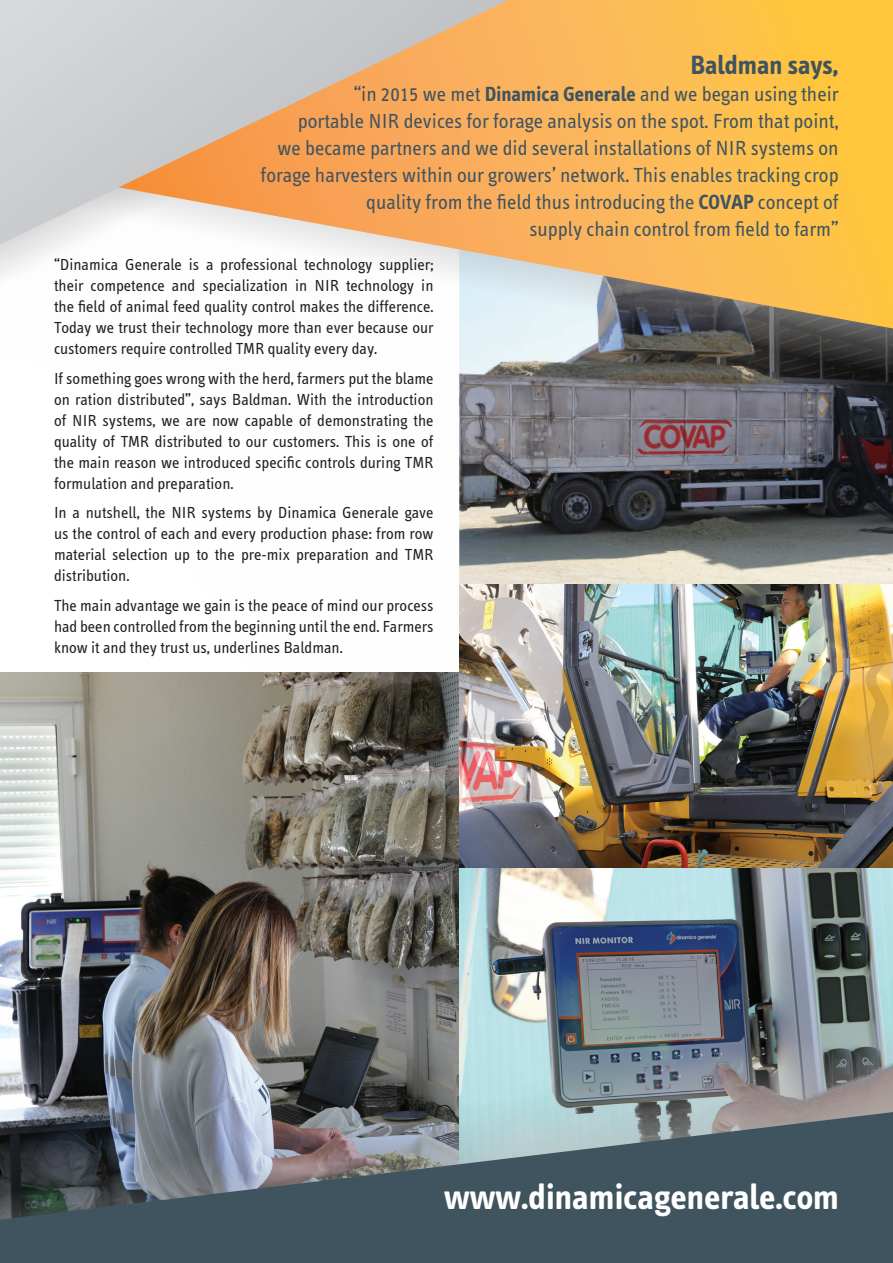
<style>
.page{position:relative;width:893px;height:1263px;background:#fff}
.page>*{position:absolute;margin:0;border:0;box-sizing:border-box;transform-origin:0 0}
.t1{font:700 36px "Info Text";color:#fff}
.t2{font:700 27px "Info Text";color:#405460}
.t3{font:21px/27px "Info Text";color:#405460;text-align:right}
.t4{font:16.5px/21px "Info Text";color:#231f20;text-align:justify}
.s1{font-family:"Info Text Normal Caps"}
.s2{font-weight:700}
</style>
<div class="page">
<img style="left:0;top:816px;width:459px;height:111px">
<img style="left:459px;top:816px;width:434px;height:48px">
<img style="left:459px;top:864px;width:434px;height:63px">
<img style="left:0;top:328px;width:893px;height:488px">
<img style="left:0;top:927px;width:893px;height:144px">
<svg style="left:0;top:1071px;width:893px;height:192px;background:#5d6b73"></svg>
<svg style="left:0;top:0;width:893px;height:328px"></svg>
<svg style="left:0;top:0;width:508px;height:244px;background:#e1c0a1"></svg>
<p class="t2" style="left:691px;top:50px;width:150px">Baldman says,</p>
<p class="t3" style="left:261px;top:81px;width:580px">“in <span class="s1">2015</span> we met <span class="s2">Dinamica Generale</span> and we began using their<br>portable NIR devices for forage analysis on the spot. From that point,<br>we became partners and we did several installations of NIR systems on forage harvesters within our growers’ network. This enables tracking crop quality from the field thus introducing the <span class="s2">COVAP</span> concept of<br>supply chain control from field to farm”</p>
<p class="t4" style="left:54px;top:255px;width:381px">“Dinamica Generale is a professional technology supplier; their competence and specialization in NIR technology in the field of animal feed quality control makes the difference.<br>Today we trust their technology more than ever because our customers require controlled TMR quality every day.</p>
<p class="t4" style="left:54px;top:368px;width:381px">If something goes wrong with the herd, farmers put the blame on ration distributed”, says Baldman. With the introduction of NIR systems, we are now capable of demonstrating the quality of TMR distributed to our customers. This is one of the main reason we introduced specific controls during TMR formulation and preparation.</p>
<p class="t4" style="left:54px;top:503px;width:381px">In a nutshell, the NIR systems by Dinamica Generale gave us the control of each and every production phase: from row material selection up to the pre-mix preparation and TMR distribution.</p>
<p class="t4" style="left:54px;top:595px;width:381px">The main advantage we gain is the peace of mind our process had been controlled from the beginning until the end. Farmers know it and they trust us, underlines Baldman.</p>
<p class="t1" style="left:444px;top:1176px;width:396px">www.dinamicagenerale.com</p>
</div>
